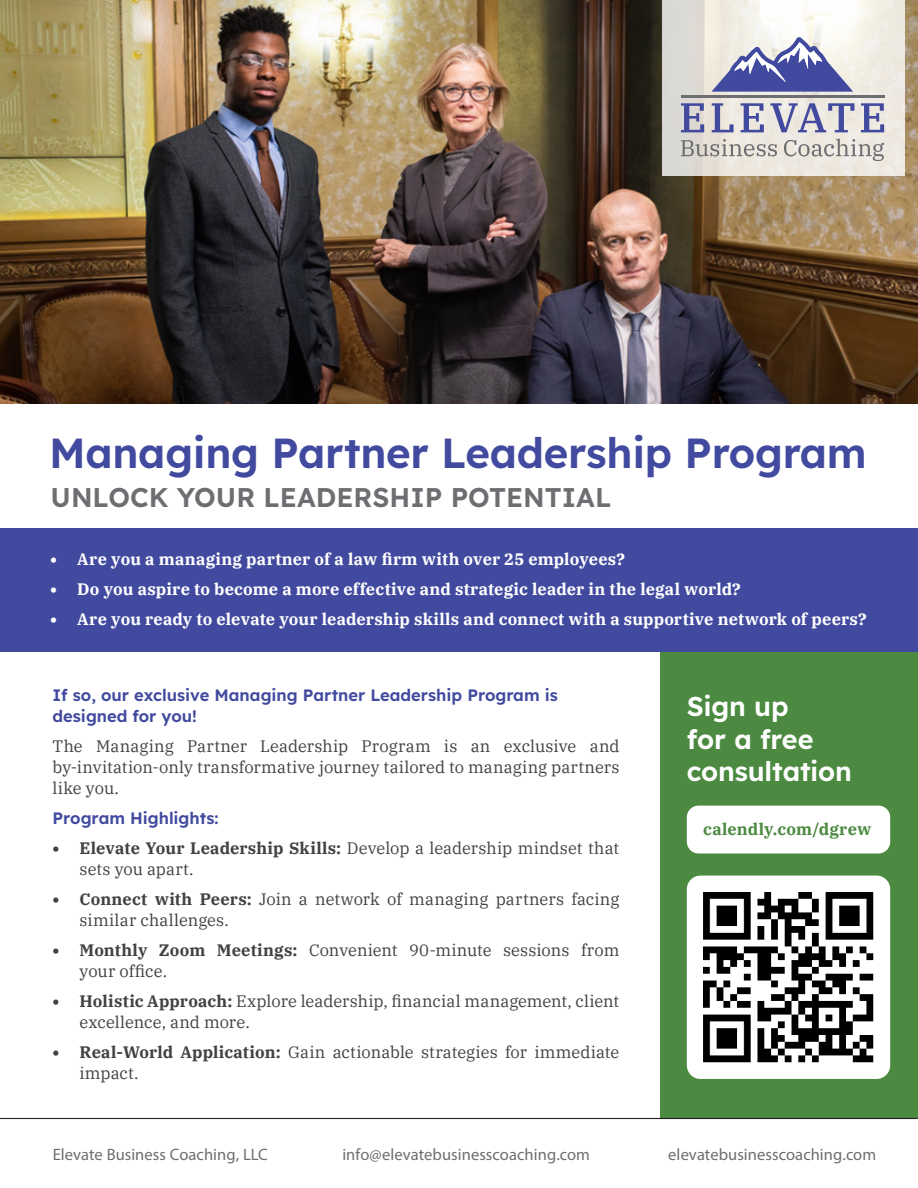
<style>
.page{position:relative;width:918px;height:1188px;background:#fff}
.page>*{position:absolute;margin:0;border:0;box-sizing:border-box;transform-origin:0 0}
.t1{font:600 42px "Lexend";letter-spacing:-.005em;color:#414a9f}
.t2{font:600 27px "Lexend";color:#6d6e71}
.t3{font:600 27px/32.4px "Lexend";letter-spacing:-.005em;color:#fff}
.t4{font:16.5px/21px "IBM Plex Serif";letter-spacing:.005em;color:#424143}
.t5{font:700 16.5px "IBM Plex Serif";letter-spacing:.005em;color:#fff}
.t6{font:16.5px "Myriad Pro";letter-spacing:.005em;color:#6d6e71}
.t7{font:600 16.5px/21px "Lexend";color:#414a9f}
.t8{font:700 16.5px "IBM Plex Serif";letter-spacing:.01em;color:#4b8a40}
.s1{font-weight:700}
</style>
<div class="page">
<img style="left:0;top:0;width:918px;height:403px">
<div style="left:661px;top:652px;width:257px;height:467px;background:#4b8a40"></div>
<div style="left:687px;top:806px;width:203px;height:47px;background:#fff;border-radius:12px"></div>
<hr style="left:0;top:1118px;width:918px;height:1px;background:#231f20">
<img style="left:687px;top:876px;width:203px;height:203px">
<svg style="left:662px;top:0;width:243px;height:176px;background:#ebe8e1"></svg>
<svg style="left:681px;top:103px;width:23px;height:29px"></svg>
<svg style="left:712px;top:103px;width:22px;height:29px"></svg>
<svg style="left:741px;top:103px;width:23px;height:29px"></svg>
<svg style="left:770px;top:103px;width:84px;height:29px;background:#b5b5ca"></svg>
<svg style="left:861px;top:103px;width:23px;height:29px"></svg>
<svg style="left:711px;top:37px;width:142px;height:55px"></svg>
<svg style="left:681px;top:139px;width:96px;height:17px;background:#c6c2bd"></svg>
<svg style="left:784px;top:139px;width:100px;height:22px;background:#d1cdc8"></svg>
<hr style="left:681px;top:95px;width:203px;height:3px;background:#6d6e71">
<div style="left:0;top:529px;width:918px;height:123px;background:#414a9f"></div>
<h1 class="t1" style="left:49px;top:422px;width:819px">Managing Partner Leadership Program</h1>
<h2 class="t2" style="left:51px;top:478px;width:562px">UNLOCK YOUR LEADERSHIP POTENTIAL</h2>
<p class="t5" style="left:50px;top:546px;width:576px">• Are you a managing partner of a law firm with over 25 employees?</p>
<p class="t5" style="left:50px;top:576px;width:692px">• Do you aspire to become a more effective and strategic leader in the legal world?</p>
<p class="t5" style="left:50px;top:606px;width:818px">• Are you ready to elevate your leadership skills and connect with a supportive network of peers?</p>
<p class="t7" style="left:53px;top:684px;width:507px">If so, our exclusive Managing Partner Leadership Program is designed for you!</p>
<p class="t4" style="left:53px;top:735px;width:568px;text-align:justify">The Managing Partner Leadership Program is an exclusive and by-invitation-only transformative journey tailored to managing partners like you.</p>
<p class="t7" style="left:53px;top:807px;width:168px">Program Highlights:</p>
<p class="t4" style="left:80px;top:837px;width:541px;text-indent:-27px"><span class="s1">• Elevate Your Leadership Skills:</span> Develop a leadership mindset that sets you apart.</p>
<p class="t4" style="left:80px;top:888px;width:541px;text-indent:-27px"><span class="s1">• Connect with Peers:</span> Join a network of managing partners facing similar challenges.</p>
<p class="t4" style="left:80px;top:939px;width:541px;text-indent:-27px"><span class="s1">• Monthly Zoom Meetings:</span> Convenient 90-minute sessions from your office.</p>
<p class="t4" style="left:80px;top:990px;width:541px;text-indent:-27px"><span class="s1">• Holistic Approach:</span> Explore leadership, financial management, client excellence, and more.</p>
<p class="t4" style="left:80px;top:1041px;width:541px;text-indent:-27px"><span class="s1">• Real-World Application:</span> Gain actionable strategies for immediate impact.</p>
<h2 class="t3" style="left:687px;top:689px;width:167px">Sign up<br>for a free consultation</h2>
<p class="t8" style="left:703px;top:816px;width:170px">calendly.com/dgrew</p>
<p class="t6" style="left:53px;top:1145px;width:217px">Elevate Business Coaching, LLC</p>
<p class="t6" style="left:342px;top:1145px;width:249px">info@elevatebusinesscoaching.com</p>
<p class="t6" style="left:668px;top:1145px;width:210px">elevatebusinesscoaching.com</p>
</div>
